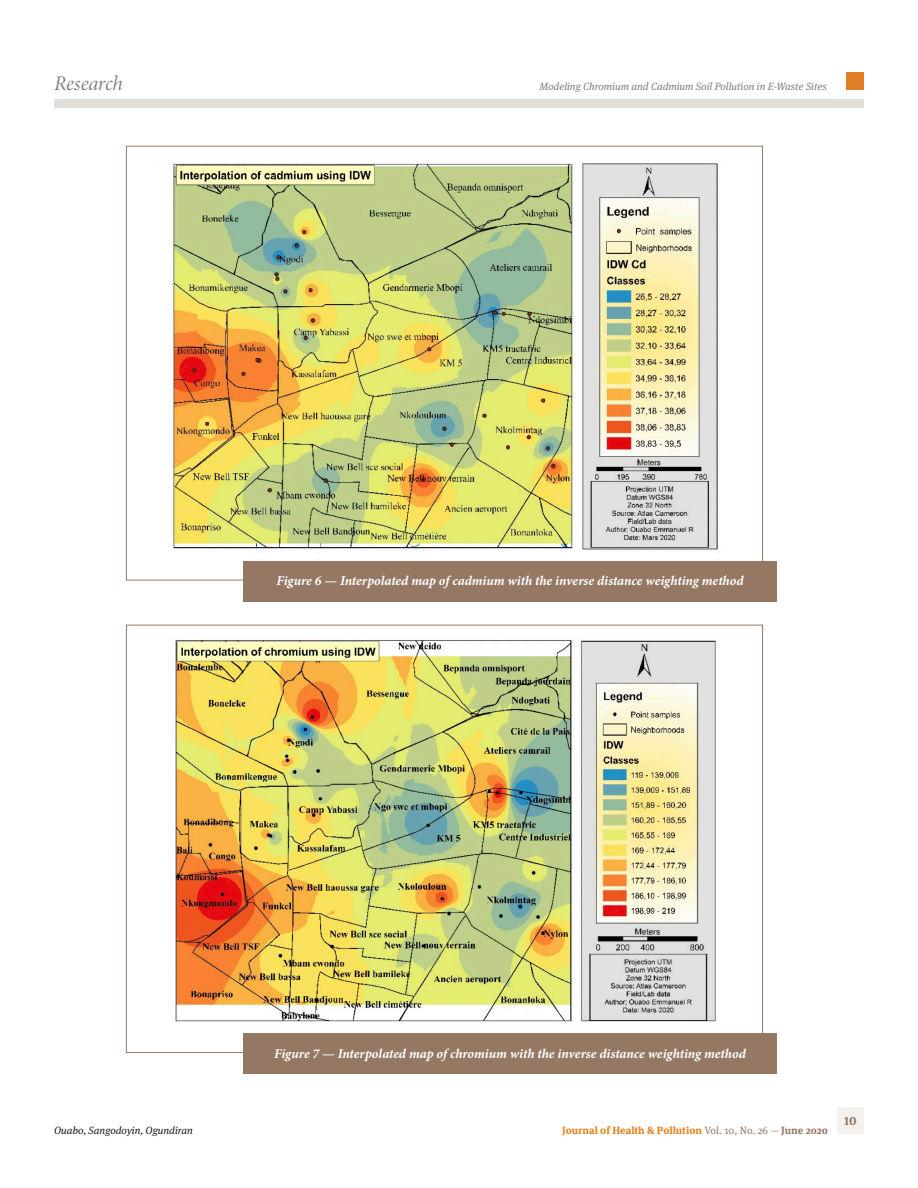
<style>
.page{position:relative;width:918px;height:1188px;background:#fff}
.page>*{position:absolute;margin:0;border:0;box-sizing:border-box;transform-origin:0 0}
.t1{font:21px "Minion Pro It Subh";letter-spacing:-.01em;color:#808285}
.Figure_Caption{font:italic 700 13.5px "Minion Pro";letter-spacing:-.005em;color:#fff}
.t2{font:700 12px "Meta Serif Pro";color:#957864}
.t3{font:italic 10.5px "Meta Serif Pro";color:#808285}
.t4{font:700 10.5px "Meta Serif Pro";color:#e4801c}
.t5{font:italic 10.5px "Meta Serif Pro";color:#231f20}
.s1{font-weight:400;color:#957864}
.s2{color:#957864}
</style>
<div class="page">
<div style="left:54px;top:99px;width:810px;height:9px;background:#e2ddd9"></div>
<div style="left:837px;top:1107px;width:27px;height:27px;background:#f4f1ef"></div>
<div style="left:846px;top:72px;width:18px;height:18px;background:#e07e26"></div>
<img style="left:173px;top:163px;width:545px;height:387px">
<img style="left:175px;top:640px;width:541px;height:382px">
<div style="left:243px;top:561px;width:534px;height:41px;background:#957864"></div>
<div style="left:243px;top:1034px;width:534px;height:40px;background:#957864"></div>
<h1 class="t1" style="left:54px;top:70px;width:70px">Research</h1>
<p class="t3" style="left:540px;top:79px;width:289px">Modeling Chromium and Cadmium Soil Pollution in E-Waste Sites</p>
<p class="Figure_Caption" style="left:276px;top:571px;width:469px">Figure 6 — Interpolated map of cadmium with the inverse distance weighting method</p>
<p class="t5" style="left:54px;top:1123px;width:140px">Ouabo, Sangodoyin, Ogundiran</p>
<p class="Figure_Caption" style="left:274px;top:1044px;width:473px">Figure 7 — Interpolated map of chromium with the inverse distance weighting method</p>
<p class="t4" style="left:562px;top:1122px;width:267px">Journal of Health &amp; Pollution <span class="s1">Vol. 10, No. 26 —</span> <span class="s2">June 2020</span></p>
<p class="t2" style="left:844px;top:1111px;width:14px">10</p>
</div>
